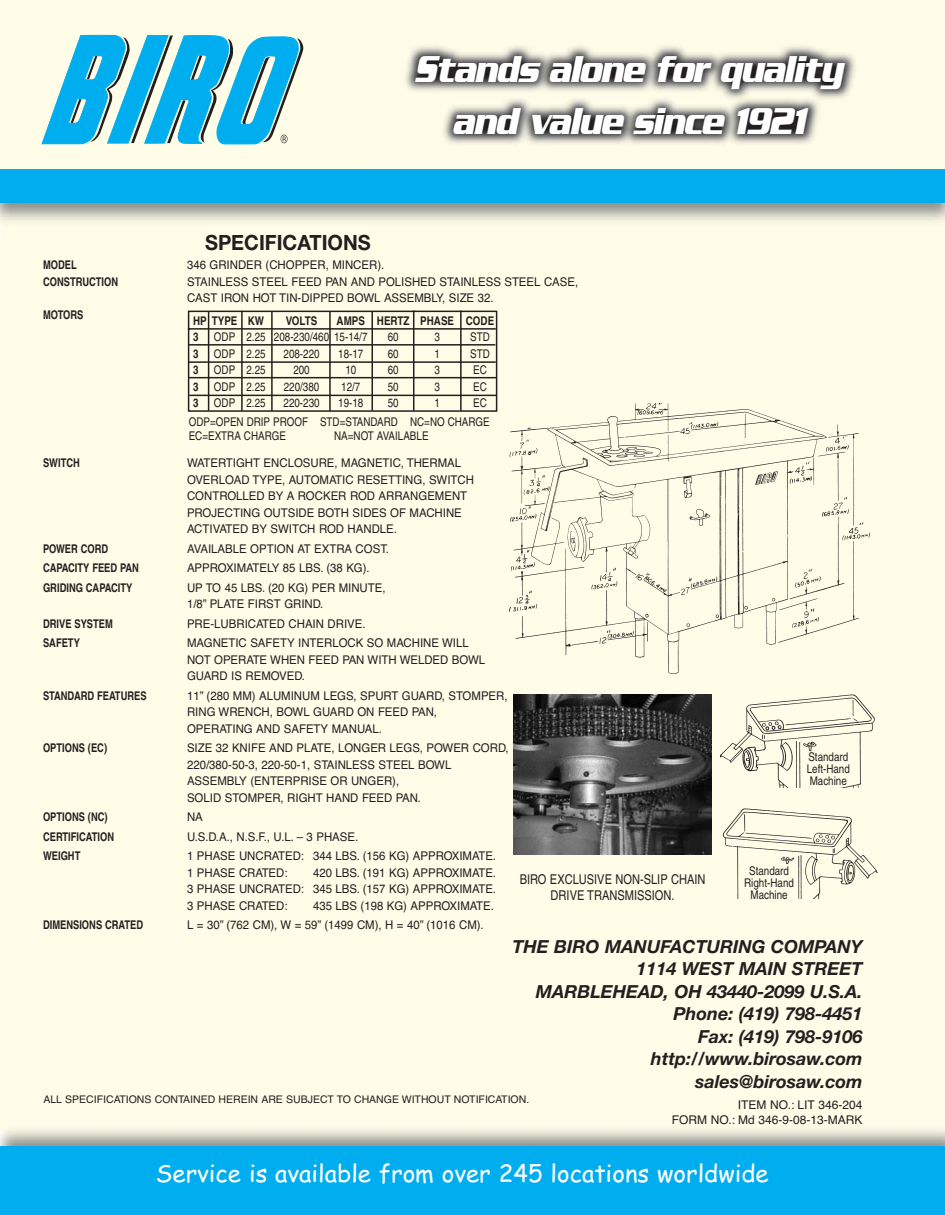
<style>
.page{position:relative;width:945px;height:1215px;background:#fffde8}
.page>*{position:absolute;margin:0;border:0;box-sizing:border-box;transform-origin:0 0}
.t1{font:italic 700 40.5px/52.5px "Serpentine Sans ICG";letter-spacing:-.04em;color:#fff;text-align:center;scale:.79 1}
.t2{font:24px "Comic Sans MS";color:#fff}
.t3{font:700 21px "Helvetica Neue";color:#231f20;scale:.95 1}
.t4{font:italic 700 18px/22.5px "Helvetica Neue";color:#231f20;text-align:right}
.t5{font:13.5px/16.2px "Helvetica";color:#231f20;text-align:center;scale:.82 1}
.t6{font:12px/16.5px "Helvetica";color:#231f20;scale:.95 1}
.t7{font:12px/12px "Helvetica";color:#231f20;scale:.82 1}
.t8{font:700 12px "Helvetica";color:#231f20;scale:.78 1}
.t9{font:12px/15px "Helvetica";color:#231f20;text-align:right}
.t10{font:700 12px "Helvetica";color:#231f20;scale:.82 1}
.t11{font:10.5px "Helvetica";color:#231f20}
</style>
<div class="page">
<img style="left:405px;top:46px;width:450px;height:98px">
<img style="left:0;top:1130px;width:945px;height:17px">
<div style="left:0;top:1147px;width:945px;height:68px;background:#00aeef"></div>
<svg style="left:42px;top:35px;width:261px;height:109px"></svg>
<div style="left:0;top:169px;width:945px;height:34px;background:#00aeef"></div>
<svg style="left:187px;top:310px;width:311px;height:102px"></svg>
<hr style="left:208px;top:311px;width:1px;height:100px;background:#231f20">
<hr style="left:241px;top:311px;width:2px;height:100px;background:#231f20">
<hr style="left:271px;top:311px;width:2px;height:100px;background:#231f20">
<hr style="left:329px;top:311px;width:2px;height:100px;background:#231f20">
<hr style="left:372px;top:311px;width:1px;height:100px;background:#231f20">
<hr style="left:188px;top:344px;width:307px;height:2px;background:#231f20">
<hr style="left:188px;top:361px;width:308px;height:2px;background:#231f20">
<img style="left:509px;top:402px;width:361px;height:272px">
<img style="left:513px;top:695px;width:199px;height:159px">
<img style="left:720px;top:694px;width:155px;height:94px">
<img style="left:722px;top:808px;width:156px;height:91px">
<hr style="left:189px;top:377px;width:307px;height:1px;background:#231f20">
<hr style="left:413px;top:311px;width:1px;height:100px;background:#231f20">
<hr style="left:460px;top:311px;width:2px;height:100px;background:#231f20">
<hr style="left:189px;top:395px;width:308px;height:1px;background:#231f20">
<h3 class="t3" style="left:205px;top:235px;width:176px">SPECIFICATIONS</h3>
<h1 class="t1" style="left:414px;top:46px;width:544px">Stands alone for quality and value since 1921</h1>
<p class="t8" style="left:43px;top:260px;width:45px">MODEL</p>
<p class="t6" style="left:187px;top:258px;width:209px">346 GRINDER (CHOPPER, MINCER).</p>
<p class="t8" style="left:43px;top:277px;width:98px">CONSTRUCTION</p>
<p class="t6" style="left:187px;top:274px;width:413px">STAINLESS STEEL FEED PAN AND POLISHED STAINLESS STEEL CASE,<br>CAST IRON HOT TIN-DIPPED BOWL ASSEMBLY, SIZE 32.</p>
<p class="t8" style="left:43px;top:310px;width:53px">MOTORS</p>
<p class="t10" style="left:193px;top:316px;width:88px">HP TYPE KW</p>
<p class="t10" style="left:286px;top:316px;width:40px">VOLTS</p>
<p class="t10" style="left:337px;top:316px;width:194px">AMPS HERTZ PHASE CODE</p>
<p class="t10" style="left:193px;top:333px;width:8px">3</p>
<p class="t7" style="left:214px;top:332px;width:189px">ODP 2.25 208-230/460 15-14/7</p>
<p class="t7" style="left:388px;top:332px;width:15px">60</p>
<p class="t7" style="left:434px;top:332px;width:8px">3</p>
<p class="t7" style="left:470px;top:332px;width:25px">STD</p>
<p class="t10" style="left:193px;top:349px;width:8px">3</p>
<p class="t7" style="left:214px;top:349px;width:64px">ODP 2.25</p>
<p class="t7" style="left:284px;top:349px;width:46px">208-220</p>
<p class="t7" style="left:338px;top:349px;width:32px">18-17</p>
<p class="t7" style="left:388px;top:349px;width:15px">60</p>
<p class="t7" style="left:434px;top:349px;width:8px">1</p>
<p class="t7" style="left:470px;top:349px;width:25px">STD</p>
<p class="t10" style="left:193px;top:366px;width:8px">3</p>
<p class="t7" style="left:214px;top:365px;width:64px">ODP 2.25</p>
<p class="t7" style="left:293px;top:365px;width:22px">200</p>
<p class="t7" style="left:345px;top:365px;width:15px">10</p>
<p class="t7" style="left:388px;top:365px;width:15px">60</p>
<p class="t7" style="left:434px;top:365px;width:8px">3</p>
<p class="t7" style="left:473px;top:365px;width:18px">EC</p>
<p class="t10" style="left:193px;top:382px;width:8px">3</p>
<p class="t7" style="left:214px;top:382px;width:64px">ODP 2.25</p>
<p class="t7" style="left:284px;top:382px;width:45px">220/380</p>
<p class="t7" style="left:341px;top:382px;width:25px">12/7</p>
<p class="t7" style="left:388px;top:382px;width:15px">50</p>
<p class="t7" style="left:434px;top:382px;width:8px">3</p>
<p class="t7" style="left:473px;top:382px;width:18px">EC</p>
<p class="t10" style="left:193px;top:399px;width:8px">3</p>
<p class="t7" style="left:214px;top:398px;width:64px">ODP 2.25</p>
<p class="t7" style="left:284px;top:398px;width:46px">220-230</p>
<p class="t7" style="left:338px;top:398px;width:32px">19-18</p>
<p class="t7" style="left:388px;top:398px;width:15px">50</p>
<p class="t7" style="left:434px;top:398px;width:8px">1</p>
<p class="t7" style="left:473px;top:398px;width:18px">EC</p>
<p class="t7" style="left:189px;top:416px;width:369px;line-height:13.5px">ODP=OPEN DRIP PROOF STD=STANDARD NC=NO CHARGE<br>EC=EXTRA CHARGE</p>
<p class="t7" style="left:334px;top:431px;width:117px">NA=NOT AVAILABLE</p>
<p class="t8" style="left:43px;top:458px;width:49px">SWITCH</p>
<p class="t6" style="left:187px;top:456px;width:304px">WATERTIGHT ENCLOSURE, MAGNETIC, THERMAL OVERLOAD TYPE, AUTOMATIC RESETTING, SWITCH CONTROLLED BY A ROCKER ROD ARRANGEMENT PROJECTING OUTSIDE BOTH SIDES OF MACHINE ACTIVATED BY SWITCH ROD HANDLE.</p>
<p class="t8" style="left:43px;top:544px;width:85px">POWER CORD</p>
<p class="t6" style="left:187px;top:541px;width:214px">AVAILABLE OPTION AT EXTRA COST.</p>
<p class="t8" style="left:43px;top:563px;width:124px">CAPACITY FEED PAN</p>
<p class="t6" style="left:187px;top:561px;width:194px">APPROXIMATELY 85 LBS. (38 KG).</p>
<p class="t8" style="left:43px;top:583px;width:116px">GRIDING CAPACITY</p>
<p class="t6" style="left:187px;top:580px;width:210px">UP TO 45 LBS. (20 KG) PER MINUTE,<br>1/8” PLATE FIRST GRIND.</p>
<p class="t8" style="left:43px;top:619px;width:91px">DRIVE SYSTEM</p>
<p class="t6" style="left:187px;top:616px;width:189px">PRE-LUBRICATED CHAIN DRIVE.</p>
<p class="t8" style="left:43px;top:638px;width:49px">SAFETY</p>
<p class="t6" style="left:187px;top:636px;width:315px">MAGNETIC SAFETY INTERLOCK SO MACHINE WILL<br>NOT OPERATE WHEN FEED PAN WITH WELDED BOWL<br>GUARD IS REMOVED.</p>
<p class="t8" style="left:43px;top:691px;width:134px">STANDARD FEATURES</p>
<p class="t6" style="left:187px;top:688px;width:339px">11” (280 MM) ALUMINUM LEGS, SPURT GUARD, STOMPER,<br>RING WRENCH, BOWL GUARD ON FEED PAN,<br>OPERATING AND SAFETY MANUAL.</p>
<p class="t8" style="left:43px;top:743px;width:84px">OPTIONS (EC)</p>
<p class="t6" style="left:187px;top:741px;width:340px">SIZE 32 KNIFE AND PLATE, LONGER LEGS, POWER CORD, 220/380-50-3, 220-50-1, STAINLESS STEEL BOWL ASSEMBLY (ENTERPRISE OR UNGER),<br>SOLID STOMPER, RIGHT HAND FEED PAN.</p>
<p class="t8" style="left:43px;top:812px;width:84px">OPTIONS (NC)</p>
<p class="t6" style="left:187px;top:810px;width:18px">NA</p>
<p class="t8" style="left:43px;top:832px;width:93px">CERTIFICATION</p>
<p class="t6" style="left:187px;top:829px;width:182px">U.S.D.A., N.S.F., U.L. – 3 PHASE.</p>
<p class="t8" style="left:43px;top:851px;width:49px">WEIGHT</p>
<p class="t6" style="left:187px;top:849px;width:327px">1 PHASE UNCRATED: 344 LBS. (156 KG) APPROXIMATE.<br>1 PHASE CRATED:</p>
<p class="t6" style="left:187px;top:865px;width:327px;text-align:justify;text-indent:126px">420 LBS. (191 KG) APPROXIMATE.<br>3 PHASE UNCRATED: 345 LBS. (157 KG) APPROXIMATE.<br>3 PHASE CRATED:</p>
<p class="t6" style="left:313px;top:898px;width:192px">435 LBS (198 KG) APPROXIMATE.</p>
<p class="t8" style="left:43px;top:920px;width:130px">DIMENSIONS CRATED</p>
<p class="t6" style="left:187px;top:918px;width:314px">L = 30” (762 CM), W = 59” (1499 CM), H = 40” (1016 CM).</p>
<p class="t5" style="left:520px;top:872px;width:228px">BIRO EXCLUSIVE NON-SLIP CHAIN<br>DRIVE TRANSMISSION.</p>
<p class="t7" style="left:807px;top:752px;width:54px">Standard<br>Left-Hand<br>Machine</p>
<p class="t7" style="left:744px;top:865px;width:62px;text-align:center">Standard<br>Right-Hand<br>Machine</p>
<h3 class="t4" style="left:512px;top:937px;width:352px">THE BIRO MANUFACTURING COMPANY<br>1114 WEST MAIN STREET<br>MARBLEHEAD, OH 43440-2099 U.S.A.<br>Phone: (419) 798-4451<br>Fax: (419) 798-9106 http://www.birosaw.com sales@birosaw.com</h3>
<p class="t9" style="left:672px;top:1098px;width:192px">ITEM NO.: LIT 346-204<br>FORM NO.: Md 346-9-08-13-MARK</p>
<p class="t11" style="left:43px;top:1095px;width:487px">ALL SPECIFICATIONS CONTAINED HEREIN ARE SUBJECT TO CHANGE WITHOUT NOTIFICATION.</p>
<h2 class="t2" style="left:156px;top:1163px;width:614px">Service is available from over 245 locations worldwide</h2>
</div>
